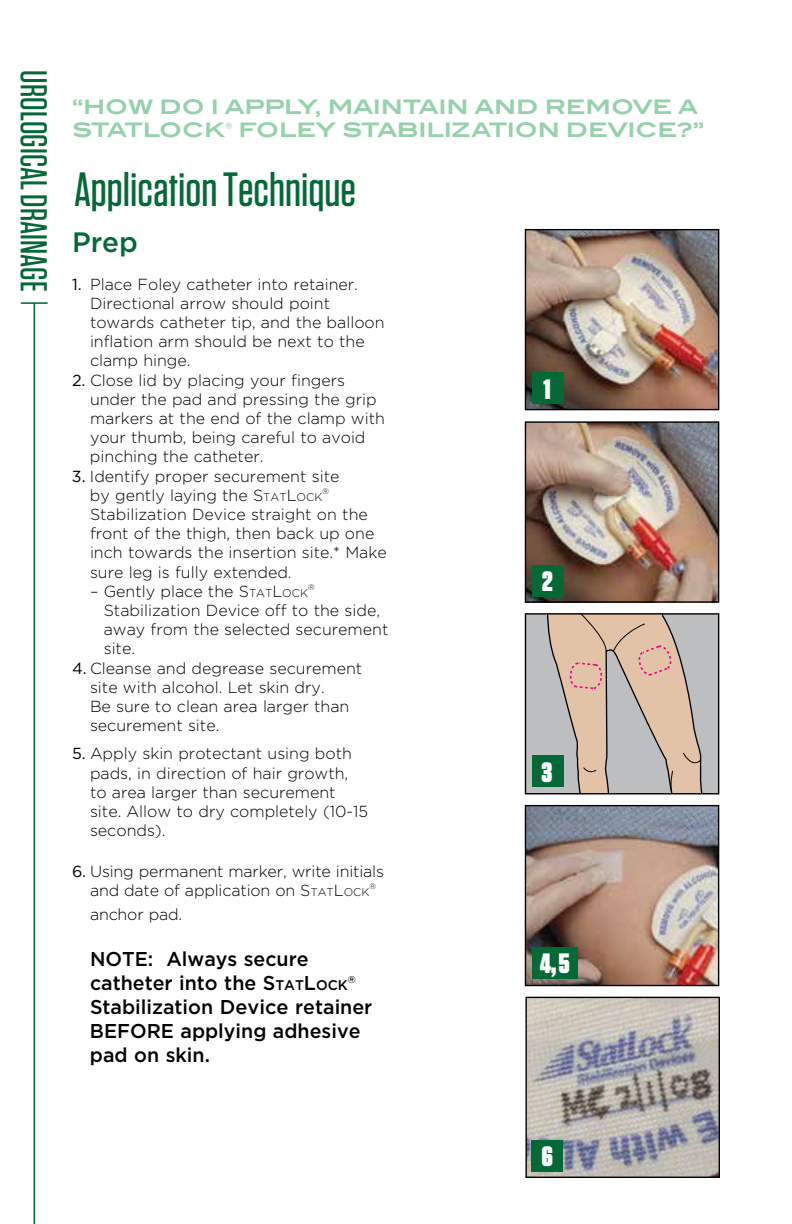
<style>
.page{position:relative;width:792px;height:1224px;background:#fff}
.page>*{position:absolute;margin:0;border:0;box-sizing:border-box;transform-origin:0 0}
.t1{font:500 48px "Tungsten";color:#046937}
.t2{font:500 37.4px "Tungsten";color:#046937}
.t3{font:900 28px "Tungsten";color:#fff}
.t4{font:500 28px "Gotham";color:#046937}
.t5{font:500 20px/24px "Gotham";color:#000}
.t6{font:700 20px/23px "Blair ITC Std";letter-spacing:-.01em;color:#95d1ab}
.t7{font:300 16px/19.2px "Gotham";color:#000}
.t8{font:500 10px "Gotham";color:#000}
.t9{font:300 8px "Gotham";color:#000}
.s1{font-weight:400}
.s2{font-style:inherit}
.s3{font-size:11.2px}
.s4{font-size:14px}
</style>
<div class="page">
<hr style="left:21px;top:302px;width:27px;height:2px;background:#046937">
<hr style="left:34px;top:304px;width:1px;height:920px;background:#046937">
<img style="left:527px;top:231px;width:190px;height:177px">
<div style="left:525px;top:229px;width:194px;height:181px;border:1px solid #000"></div>
<div style="left:525px;top:614px;width:194px;height:180px;background:#bcbec0"></div>
<svg style="left:543px;top:615px;width:160px;height:177px"></svg>
<div style="left:525px;top:613px;width:194px;height:181px;border:1px solid #000"></div>
<img style="left:527px;top:807px;width:190px;height:177px">
<div style="left:525px;top:805px;width:194px;height:181px;border:1px solid #000"></div>
<img style="left:527px;top:423px;width:190px;height:178px">
<div style="left:525px;top:421px;width:194px;height:182px;border:1px solid #000"></div>
<img style="left:527px;top:999px;width:191px;height:177px">
<div style="left:525px;top:997px;width:195px;height:181px;border:1px solid #000"></div>
<div style="left:532px;top:372px;width:32px;height:32px;background:#046937"></div>
<div style="left:532px;top:565px;width:32px;height:32px;background:#046937"></div>
<div style="left:532px;top:756px;width:32px;height:31px;background:#046937"></div>
<div style="left:532px;top:947px;width:46px;height:32px;background:#046937"></div>
<div style="left:531px;top:1140px;width:32px;height:32px;background:#046937"></div>
<h2 class="t2" style="left:53px;top:70px;width:223px;rotate:90deg">UROLOGICAL DRAINAGE</h2>
<p class="t6" style="left:72px;top:95px;width:634px">“HOW DO I APPLY, MAINTAIN AND REMOVE A<br>STATLOCK® FOLEY STABILIZATION DEVICE?”</p>
<h1 class="t1" style="left:74px;top:164px;width:283px">Application Technique</h1>
<h3 class="t4" style="left:72px;top:227px;width:67px">Prep</h3>
<p class="t7" style="left:90px;top:274px;width:296px;text-indent:-18px"><span class="s1">1.</span> Place Foley catheter into retainer.<br>Directional arrow should point towards catheter tip, and the balloon inflation arm should be next to the clamp hinge.</p>
<p class="t7" style="left:90px;top:370px;width:296px;text-indent:-18px"><span class="s1">2.</span> Close lid by placing your fingers under the pad and pressing the grip markers at the end of the clamp with your thumb, being careful to avoid pinching the catheter.</p>
<p class="t7" style="left:72px;top:466px;width:269px;text-align:center"><span class="s1">3.</span> Identify proper securement site by gently laying the <span class="s2">S</span><span class="s3">TAT</span><span class="s2">L</span><span class="s3">OCK</span></p>
<p class="t9" style="left:322px;top:487px;width:8px">®</p>
<p class="t7" style="left:90px;top:504px;width:298px">Stabilization Device straight on the front of the thigh, then back up one inch towards the insertion site.* Make sure leg is fully extended.</p>
<p class="t7" style="left:90px;top:581px;width:220px">– Gently place the <span class="s2">S</span><span class="s3">TAT</span><span class="s2">L</span><span class="s3">OCK</span></p>
<p class="t9" style="left:308px;top:583px;width:8px">®</p>
<p class="t7" style="left:104px;top:600px;width:286px">Stabilization Device off to the side, away from the selected securement site.</p>
<p class="t7" style="left:90px;top:658px;width:274px;text-indent:-18px"><span class="s1">4.</span> Cleanse and degrease securement site with alcohol. Let skin dry.<br>Be sure to clean area larger than securement site.</p>
<p class="t7" style="left:90px;top:744px;width:280px;text-indent:-18px"><span class="s1">5.</span> Apply skin protectant using both pads, in direction of hair growth, to area larger than securement site. Allow to dry completely (10-15 seconds).</p>
<p class="t7" style="left:72px;top:861px;width:314px;text-align:center"><span class="s1">6.</span> Using permanent marker, write initials and date of application on <span class="s2">S</span><span class="s3">TAT</span><span class="s2">L</span><span class="s3">OCK</span></p>
<p class="t9" style="left:370px;top:882px;width:8px">®</p>
<p class="t7" style="left:90px;top:905px;width:94px">anchor pad.</p>
<p class="t5" style="left:90px;top:946px;width:259px">NOTE: Always secure catheter into the <span class="s2">S</span><span class="s4">TAT</span><span class="s2">L</span><span class="s4">OCK</span></p>
<p class="t8" style="left:348px;top:974px;width:10px">®</p>
<p class="t5" style="left:90px;top:994px;width:284px">Stabilization Device retainer<br>BEFORE applying adhesive pad on skin.</p>
<h3 class="t3" style="left:544px;top:373px;width:9px">1</h3>
<h3 class="t3" style="left:542px;top:565px;width:12px">2</h3>
<h3 class="t3" style="left:542px;top:756px;width:12px">3</h3>
<h3 class="t3" style="left:540px;top:948px;width:31px">4, 5</h3>
<h3 class="t3" style="left:542px;top:1140px;width:13px">6</h3>
</div>
